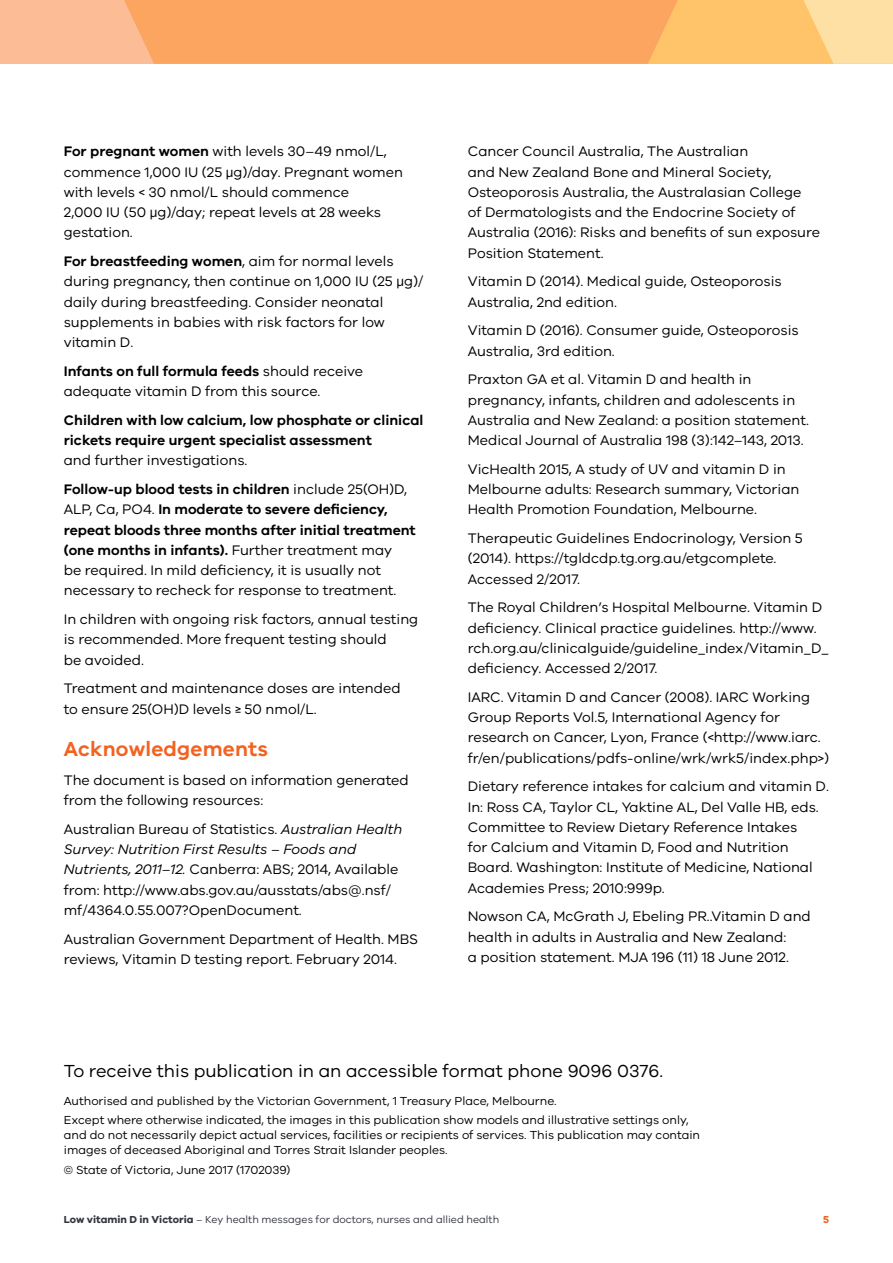
<style>
.page{position:relative;width:893px;height:1263px;background:#fff}
.page>*{position:absolute;margin:0;border:0;box-sizing:border-box;transform-origin:0 0}
.t1{font:600 21px "VIC";letter-spacing:.01em;color:#f26322}
.t2{font:18px "VIC";color:#000}
.t3{font:14.25px/20.2px "VIC";color:#000}
.t4{font:600 14.25px/20.2px "VIC";color:#000}
.t5{font:12px/19.2px "VIC";color:#000}
.t6{font:10.5px "VIC";color:#343741}
.t7{font:700 10.5px "VIC";color:#f26322}
.s1{font-weight:600}
.s2{font-family:"Franklin Gothic LT"}
.s3{font-style:italic}
.s4{font-weight:700}
</style>
<div class="page">
<div style="left:0;top:0;width:893px;height:64px;background:#fbbc96"></div>
<div style="left:834px;top:0;width:59px;height:64px;background:#ffe0a4"></div>
<svg style="left:124px;top:0;width:710px;height:64px;background:#fbad64"></svg>
<p class="t3" style="left:64px;top:141px;width:341px"><span class="s1">For pregnant women</span> with levels 30–49 nmol/L, commence 1,000 IU (25 <span class="s2">µ</span>g)/day. Pregnant women with levels &lt; 30 nmol/L should commence<br>2,000 IU (50 <span class="s2">µ</span>g)/day; repeat levels at 28 weeks gestation.</p>
<p class="t3" style="left:64px;top:251px;width:361px"><span class="s1">For breastfeeding women</span>, aim for normal levels during pregnancy, then continue on 1,000 IU (25 <span class="s2">µ</span>g)/ daily during breastfeeding. Consider neonatal supplements in babies with risk factors for low vitamin D.</p>
<p class="t3" style="left:64px;top:360px;width:301px"><span class="s1">Infants on full formula feeds</span> should receive adequate vitamin D from this source.</p>
<p class="t4" style="left:64px;top:409px;width:361px">Children with low calcium, low phosphate or clinical rickets require urgent specialist assessment</p>
<p class="t3" style="left:64px;top:446px;width:345px;line-height:28.8px">and further investigations.<br><span class="s1">Follow-up blood tests in children</span> include 25(OH)D,</p>
<p class="t3" style="left:64px;top:499px;width:354px">ALP, Ca, PO4. <span class="s1">In moderate to severe deficiency, repeat bloods three months after initial treatment (one months in infants).</span> Further treatment may<br>be required. In mild deficiency, it is usually not necessary to recheck for response to treatment.</p>
<p class="t3" style="left:64px;top:609px;width:356px">In children with ongoing risk factors, annual testing is recommended. More frequent testing should<br>be avoided.</p>
<p class="t3" style="left:64px;top:678px;width:338px">Treatment and maintenance doses are intended to ensure 25(OH)D levels ≥ 50 nmol/L.</p>
<h1 class="t1" style="left:64px;top:736px;width:206px">Acknowledgements</h1>
<p class="t3" style="left:64px;top:769px;width:346px">The document is based on information generated from the following resources:</p>
<p class="t3" style="left:64px;top:818px;width:340px">Australian Bureau of Statistics. <span class="s3">Australian Health Survey: Nutrition First Results – Foods and Nutrients, 2011–12.</span> Canberra: ABS; 2014, Available from: http://www.abs.gov.au/ausstats/abs@.nsf/ mf/4364.0.55.007?OpenDocument.</p>
<p class="t3" style="left:64px;top:928px;width:356px">Australian Government Department of Health. MBS reviews, Vitamin D testing report. February 2014.</p>
<p class="t3" style="left:468px;top:141px;width:354px">Cancer Council Australia, The Australian<br>and New Zealand Bone and Mineral Society, Osteoporosis Australia, the Australasian College<br>of Dermatologists and the Endocrine Society of Australia (2016): Risks and benefits of sun exposure Position Statement.</p>
<p class="t3" style="left:468px;top:271px;width:315px">Vitamin D (2014). Medical guide, Osteoporosis<br>Australia, 2nd edition.</p>
<p class="t3" style="left:468px;top:320px;width:332px">Vitamin D (2016). Consumer guide, Osteoporosis<br>Australia, 3rd edition.</p>
<p class="t3" style="left:468px;top:369px;width:343px">Praxton GA et al. Vitamin D and health in pregnancy, infants, children and adolescents in Australia and New Zealand: a position statement.<br>Medical Journal of Australia 198 (3):142–143, 2013.</p>
<p class="t3" style="left:468px;top:458px;width:333px">VicHealth 2015, A study of UV and vitamin D in<br>Melbourne adults: Research summary, Victorian<br>Health Promotion Foundation, Melbourne.</p>
<p class="t3" style="left:468px;top:528px;width:337px">Therapeutic Guidelines Endocrinology, Version 5 (2014). https://tgldcdp.tg.org.au/etgcomplete.<br>Accessed 2/2017.</p>
<p class="t3" style="left:468px;top:597px;width:362px">The Royal Children’s Hospital Melbourne. Vitamin D deficiency. Clinical practice guidelines. http://www. rch.org.au/clinicalguide/guideline_index/Vitamin_D_ deficiency. Accessed 2/2017.</p>
<p class="t3" style="left:468px;top:686px;width:363px">IARC. Vitamin D and Cancer (2008). IARC Working Group Reports Vol.5, International Agency for research on Cancer, Lyon, France (&lt;http://www.iarc. fr/en/publications/pdfs-online/wrk/wrk5/index.php&gt;)</p>
<p class="t3" style="left:468px;top:776px;width:363px">Dietary reference intakes for calcium and vitamin D.<br>In: Ross CA, Taylor CL, Yaktine AL, Del Valle HB, eds.<br>Committee to Review Dietary Reference Intakes<br>for Calcium and Vitamin D, Food and Nutrition Board. Washington: Institute of Medicine, National Academies Press; 2010:999p.</p>
<p class="t3" style="left:468px;top:906px;width:345px">Nowson CA, McGrath J, Ebeling PR..Vitamin D and health in adults in Australia and New Zealand:<br>a position statement. MJA 196 (11) 18 June 2012.</p>
<p class="t2" style="left:64px;top:1060px;width:601px">To receive this publication in an accessible format phone 9096 0376.</p>
<p class="t5" style="left:64px;top:1091px;width:626px">Authorised and published by the Victorian Government, 1 Treasury Place, Melbourne.<br>Except where otherwise indicated, the images in this publication show models and illustrative settings only,</p>
<p class="t5" style="left:64px;top:1127px;width:638px;line-height:15px">and do not necessarily depict actual services, facilities or recipients of services. This publication may contain images of deceased Aboriginal and Torres Strait Islander peoples.</p>
<p class="t5" style="left:64px;top:1160px;width:228px">© State of Victoria, June 2017 (1702039)</p>
<p class="t6" style="left:64px;top:1213px;width:437px"><span class="s4">Low vitamin D in Victoria</span> – Key health messages for doctors, nurses and allied health</p>
<p class="t7" style="left:823px;top:1212px;width:7px">5</p>
</div>
